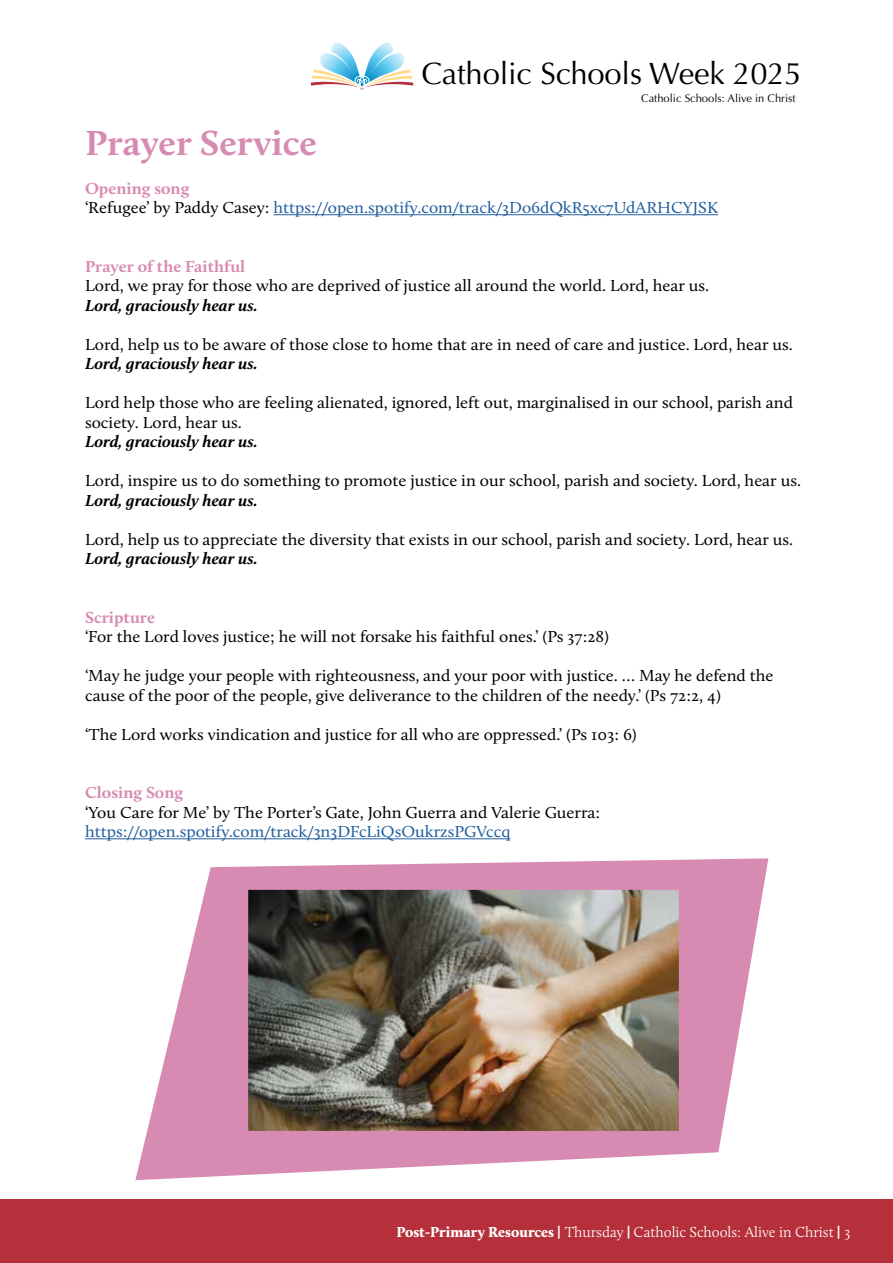
<style>
.page{position:relative;width:893px;height:1263px;background:#fff}
.page>*{position:absolute;margin:0;border:0;box-sizing:border-box;transform-origin:0 0}
.t1{font:700 36px "Calluna";color:#d88bb2;scale:1.05 1}
.t2{font:30.9px "Optima";letter-spacing:-.005em;color:#000}
.t3{font:16.5px/19.5px "Calluna";color:#000;scale:1.05 1}
.t4{font:16.5px/19.5px "Calluna";color:#215e9e;scale:1.05 1}
.t5{font:italic 700 16.5px "Calluna";color:#000;scale:1.05 1}
.t6{font:700 16.5px "Calluna";color:#d88bb2;scale:1.05 1}
.t7{font:300 15px "Calluna";color:#fff}
.t8{font:11.1px "Optima";color:#000}
.s1{font-weight:700;color:#d88bb2}
.s2{color:#000}
.s3{font-weight:900}
.s4{font-family:"Karmina";font-weight:700}
</style>
<div class="page">
<div style="left:0;top:1199px;width:893px;height:64px;background:#b6303b"></div>
<svg style="left:311px;top:43px;width:102px;height:47px"></svg>
<hr style="left:273px;top:214px;width:445px;height:1px;background:#215e9e">
<hr style="left:85px;top:838px;width:425px;height:1px;background:#215e9e">
<svg style="left:135px;top:858px;width:633px;height:322px;fill:#d88bb2"></svg>
<img style="left:250px;top:891px;width:427px;height:238px">
<div style="left:247px;top:888px;width:433px;height:244px;border:2px solid #d88bb2"></div>
<h2 class="t2" style="left:421px;top:56px;width:382px">Catholic Schools Week 2025</h2>
<p class="t8" style="left:641px;top:92px;width:156px">Catholic Schools: Alive in Christ</p>
<h1 class="t1" style="left:85px;top:120px;width:223px">Prayer Service</h1>
<p class="t4" style="left:85px;top:178px;width:604px"><span class="s1">Opening song<br></span><span class="s2">‘Refugee’ by Paddy Casey:</span> https://open.spotify.com/track/3Do6dQkR5xc7UdARHCYJSK</p>
<p class="t6" style="left:85px;top:256px;width:154px">Prayer of the Faithful</p>
<p class="t3" style="left:85px;top:276px;width:596px">Lord, we pray for those who are deprived of justice all around the world. Lord, hear us.</p>
<p class="t5" style="left:85px;top:295px;width:166px">Lord, graciously hear us.</p>
<p class="t3" style="left:85px;top:334px;width:676px">Lord, help us to be aware of those close to home that are in need of care and justice. Lord, hear us.</p>
<p class="t5" style="left:85px;top:353px;width:166px">Lord, graciously hear us.</p>
<p class="t3" style="left:85px;top:393px;width:676px">Lord help those who are feeling alienated, ignored, left out, marginalised in our school, parish and society. Lord, hear us.</p>
<p class="t5" style="left:85px;top:431px;width:166px">Lord, graciously hear us.</p>
<p class="t3" style="left:85px;top:471px;width:683px">Lord, inspire us to do something to promote justice in our school, parish and society. Lord, hear us.</p>
<p class="t5" style="left:85px;top:490px;width:166px">Lord, graciously hear us.</p>
<p class="t3" style="left:85px;top:529px;width:676px">Lord, help us to appreciate the diversity that exists in our school, parish and society. Lord, hear us.</p>
<p class="t5" style="left:85px;top:548px;width:166px">Lord, graciously hear us.</p>
<p class="t6" style="left:85px;top:607px;width:68px">Scripture</p>
<p class="t3" style="left:85px;top:627px;width:501px">‘For the Lord loves justice; he will not forsake his faithful ones.’ (Ps 37:28)</p>
<p class="t3" style="left:85px;top:666px;width:657px">‘May he judge your people with righteousness, and your poor with justice. … May he defend the cause of the poor of the people, give deliverance to the children of the needy.’ (Ps 72:2, 4)</p>
<p class="t3" style="left:85px;top:724px;width:527px">‘The Lord works vindication and justice for all who are oppressed.’ (Ps 103: 6)</p>
<p class="t6" style="left:85px;top:782px;width:95px">Closing Song</p>
<p class="t3" style="left:85px;top:802px;width:492px">‘You Care for Me’ by The Porter’s Gate, John Guerra and Valerie Guerra:</p>
<p class="t4" style="left:85px;top:822px;width:407px">https://open.spotify.com/track/3n3DFcLiQsOukrzsPGVccq</p>
<p class="t7" style="left:396px;top:1223px;width:455px"><span class="s3">Post-Primary Resources</span> <span class="s4">|</span> Thursday <span class="s4">|</span> Catholic Schools: Alive in Christ <span class="s4">|</span> 3</p>
</div>
